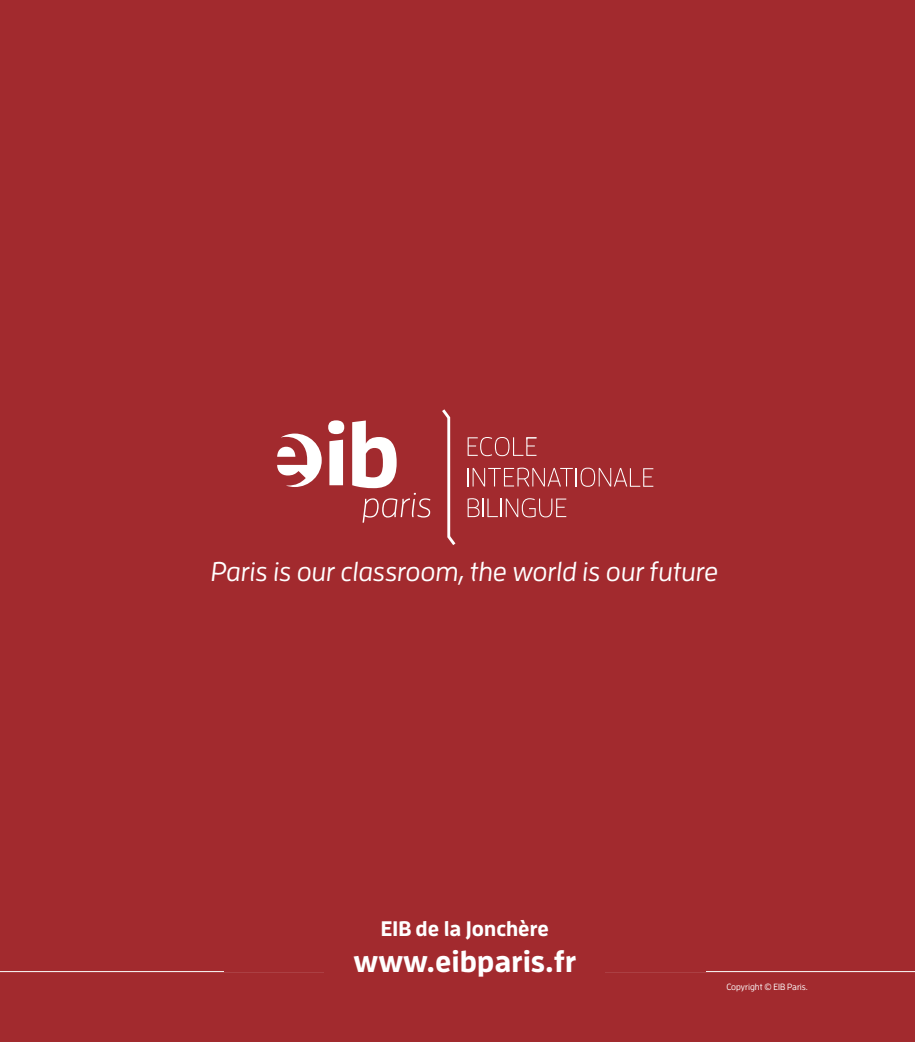
<style>
.page{position:relative;width:915px;height:1042px;background:#fff}
.page>*{position:absolute;margin:0;border:0;box-sizing:border-box;transform-origin:0 0}
.t1{font:700 30px "Enzo OT";color:#fff}
.t2{font:italic 500 27px "Enzo OT";color:#fff}
.t3{font:700 21px "Enzo OT";color:#fff}
.t4{font:500 9px "Enzo OT";color:#fff}
</style>
<div class="page">
<div style="left:0;top:0;width:914px;height:1042px;background:#a22a2e"></div>
<svg style="left:277px;top:420px;width:67px;height:67px"></svg>
<svg style="left:352px;top:420px;width:78px;height:103px"></svg>
<svg style="left:467px;top:468px;width:186px;height:19px"></svg>
<svg style="left:467px;top:498px;width:99px;height:19px"></svg>
<svg style="left:442px;top:409px;width:14px;height:136px"></svg>
<svg style="left:467px;top:437px;width:69px;height:19px"></svg>
<hr style="left:0;top:971px;width:914px;height:1px;background:#fff">
<div style="left:324px;top:935px;width:280px;height:67px;background:#a22a2e"></div>
<p class="t2" style="left:211px;top:556px;width:508px">Paris is our classroom, the world is our future</p>
<p class="t3" style="left:381px;top:916px;width:169px">EIB de la Jonchère</p>
<p class="t1" style="left:353px;top:943px;width:224px">www.eibparis.fr</p>
<p class="t4" style="left:726px;top:981px;width:83px">Copyright © EIB Paris.</p>
</div>
